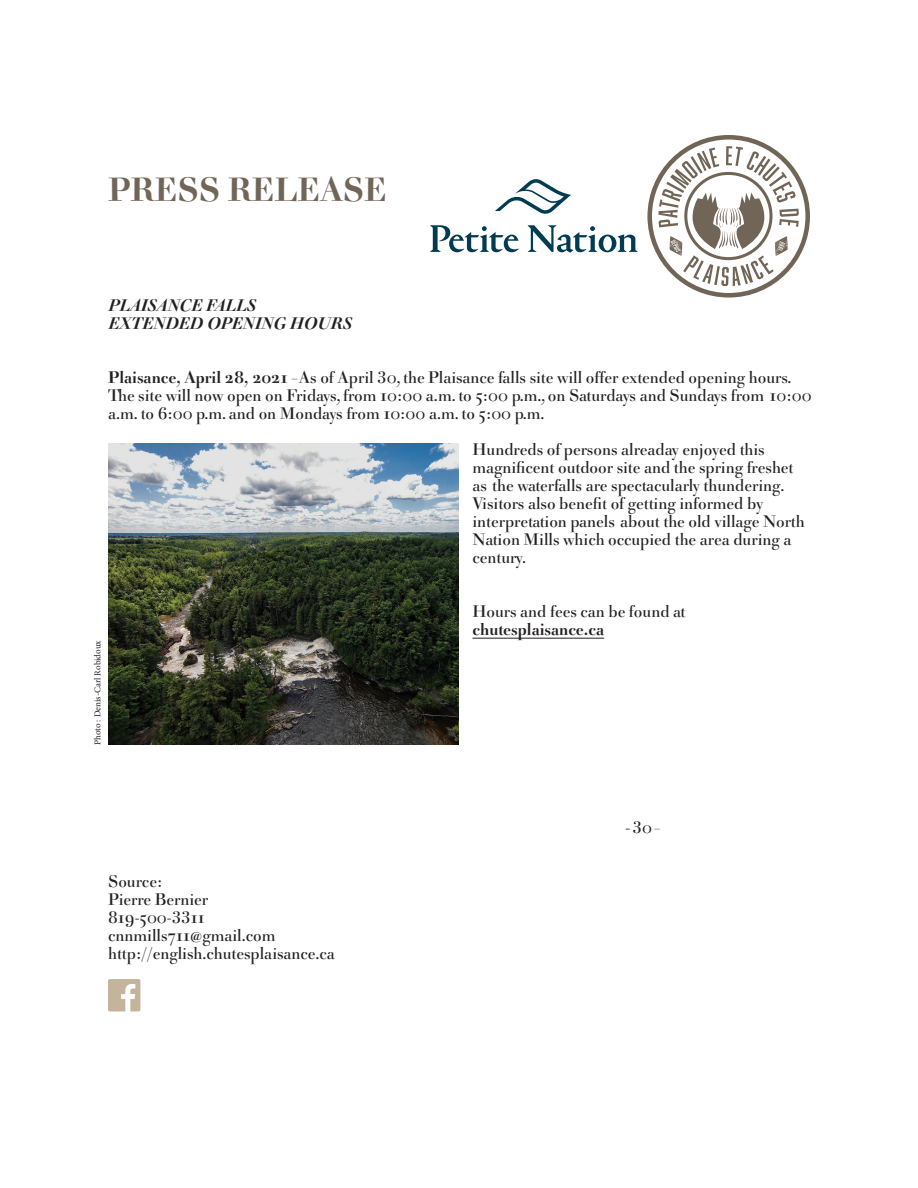
<style>
.page{position:relative;width:918px;height:1188px;background:#fff}
.page>*{position:absolute;margin:0;border:0;box-sizing:border-box;transform-origin:0 0}
.t1{font:700 36px "Acanthus";color:#716557}
.t2{font:18px/18px "Acanthus";color:#231f20}
.t3{font:italic 700 18px "Acanthus";color:#231f20}
.t4{font:700 18px "Acanthus";color:#231f20}
.t5{font:9px "Minion Pro";letter-spacing:-.005em;color:#231f20}
.s1{font-weight:700}
</style>
<div class="page">
<hr style="left:472px;top:638px;width:132px;height:1px;background:#231f20">
<svg style="left:647px;top:135px;width:163px;height:163px"></svg>
<img style="left:108px;top:444px;width:351px;height:301px">
<svg style="left:495px;top:179px;width:76px;height:35px"></svg>
<svg style="left:430px;top:225px;width:89px;height:27px"></svg>
<svg style="left:528px;top:225px;width:110px;height:28px"></svg>
<svg style="left:108px;top:979px;width:32px;height:32px"></svg>
<p class="t1" style="left:108px;top:172px;width:280px">PRESS RELEASE</p>
<p class="t3" style="left:108px;top:297px;width:149px">PLAISANCE FALLS</p>
<p class="t3" style="left:108px;top:315px;width:245px">EXTENDED OPENING HOURS</p>
<p class="t2" style="left:108px;top:370px;width:705px"><span class="s1">Plaisance, April 28, 2021 –</span>As of April 30, the Plaisance falls site will offer extended opening hours.<br>The site will now open on Fridays, from 10:00 a.m. to 5:00 p.m., on Saturdays and Sundays from 10:00 a.m. to 6:00 p.m. and on Mondays from 10:00 a.m. to 5:00 p.m.</p>
<p class="t2" style="left:472px;top:442px;width:334px">Hundreds of persons alreaday enjoyed this magnificent outdoor site and the spring freshet as the waterfalls are spectacularly thundering.<br>Visitors also benefit of getting informed by interpretation panels about the old village North Nation Mills which occupied the area during a century.</p>
<p class="t2" style="left:472px;top:604px;width:214px">Hours and fees can be found at</p>
<p class="t4" style="left:472px;top:621px;width:133px">chutesplaisance.ca</p>
<p class="t5" style="left:92px;top:745px;width:106px;rotate:-90deg">Photo : Denis-Carl Robidoux</p>
<p class="t2" style="left:108px;top:874px;width:56px">Source:</p>
<p class="t2" style="left:108px;top:892px;width:102px">Pierre Bernier</p>
<p class="t2" style="left:108px;top:910px;width:98px">819-500-3311</p>
<p class="t2" style="left:108px;top:928px;width:169px">cnnmills711@gmail.com</p>
<p class="t2" style="left:108px;top:946px;width:228px">http://english.chutesplaisance.ca</p>
<p class="t2" style="left:625px;top:820px;width:37px">- 30 –</p>
</div>
